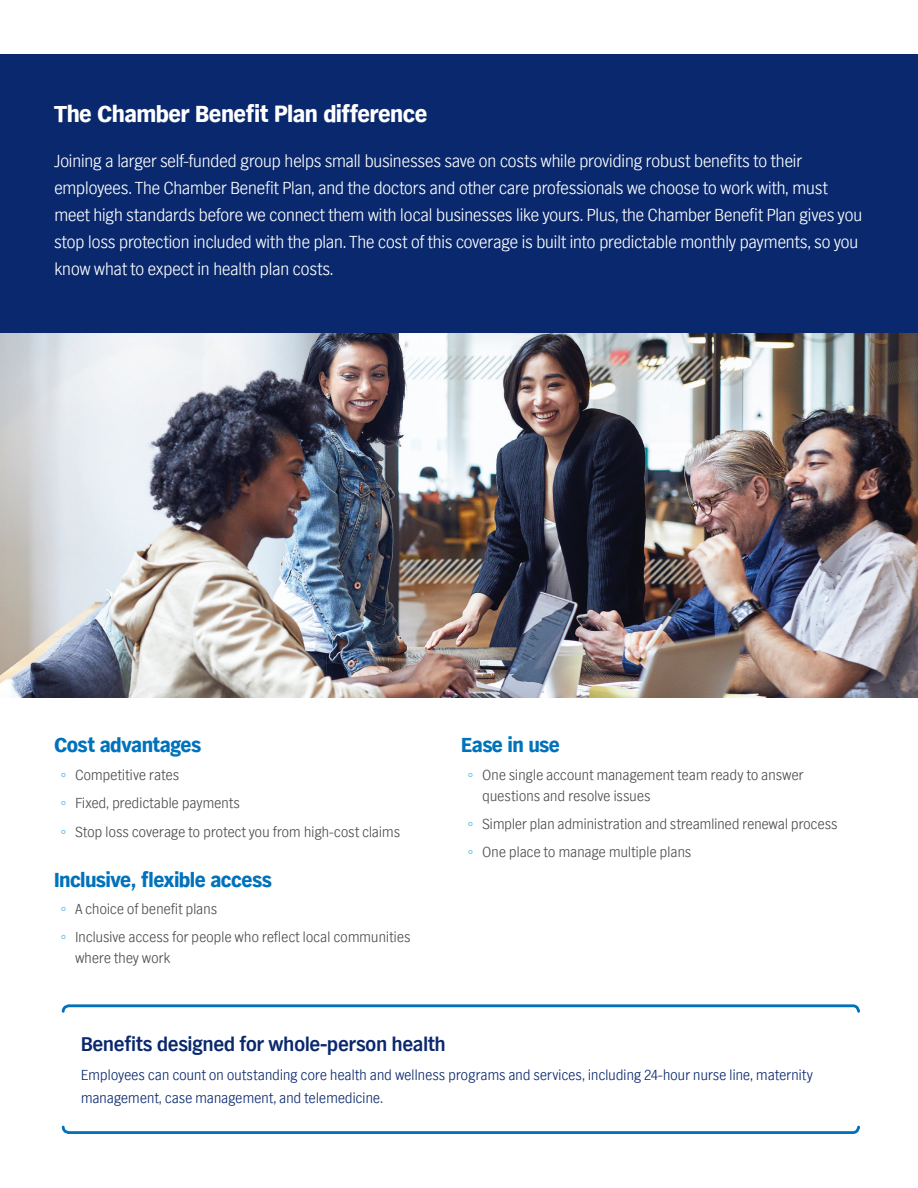
<style>
.page{position:relative;width:918px;height:1188px;background:#fff}
.page>*{position:absolute;margin:0;border:0;box-sizing:border-box;transform-origin:0 0}
.t1{font:900 24px "TV Nord EF";letter-spacing:-.025em;color:#fff}
.t2{font:900 21px "TV Nord EF";letter-spacing:-.03em;color:#0072bc}
.t3{font:700 21px "TV Nord EF";letter-spacing:-.025em;color:#09286d}
.t4{font:300 18px/27px "TV Nord EF";letter-spacing:-.035em;color:#fff}
.t5{font:300 15px/27.8px "TV Nord EF";letter-spacing:-.02em;color:#4b4c4d}
.t6{font:300 15px/22.5px "TV Nord EF";letter-spacing:-.02em;color:#09286d}
.s1{font-weight:400;color:#56b7e7}
.s2{color:#56b7e7}
</style>
<div class="page">
<img style="left:0;top:333px;width:918px;height:365px">
<div style="left:0;top:54px;width:918px;height:279px;background:#09286d"></div>
<svg style="left:61px;top:1004px;width:799px;height:9px"></svg>
<svg style="left:61px;top:1125px;width:799px;height:9px"></svg>
<h1 class="t1" style="left:54px;top:100px;width:375px">The Chamber Benefit Plan difference</h1>
<p class="t4" style="left:54px;top:148px;width:810px">Joining a larger self-funded group helps small businesses save on costs while providing robust benefits to their employees. The Chamber Benefit Plan, and the doctors and other care professionals we choose to work with, must meet high standards before we connect them with local businesses like yours. Plus, the Chamber Benefit Plan gives you stop loss protection included with the plan. The cost of this coverage is built into predictable monthly payments, so you know what to expect in health plan costs.</p>
<p class="t2" style="left:54px;top:733px;width:149px">Cost advantages</p>
<p class="t5" style="left:62px;top:762px;width:180px"><span class="s1">◦</span> Competitive rates<br><span class="s1">◦</span> Fixed, predictable payments</p>
<p class="t5" style="left:62px;top:819px;width:340px"><span class="s1">◦</span> Stop loss coverage to protect you from high-cost claims</p>
<p class="t2" style="left:54px;top:868px;width:220px">Inclusive, flexible access</p>
<p class="t5" style="left:62px;top:896px;width:351px"><span class="s2">◦</span> A choice of benefit plans<br><span class="s2">◦</span> Inclusive access for people who reflect local communities</p>
<p class="t5" style="left:75px;top:945px;width:97px">where they work</p>
<p class="t2" style="left:461px;top:733px;width:100px">Ease in use</p>
<p class="t5" style="left:482px;top:765px;width:323px;line-height:21px;text-indent:-14px"><span class="s2">◦</span> One single account management team ready to answer questions and resolve issues</p>
<p class="t5" style="left:469px;top:810px;width:370px"><span class="s2">◦</span> Simpler plan administration and streamlined renewal process <span class="s2">◦</span> One place to manage multiple plans</p>
<p class="t3" style="left:81px;top:1032px;width:367px">Benefits designed for whole-person health</p>
<p class="t6" style="left:81px;top:1064px;width:734px">Employees can count on outstanding core health and wellness programs and services, including 24-hour nurse line, maternity management, case management, and telemedicine.</p>
</div>
